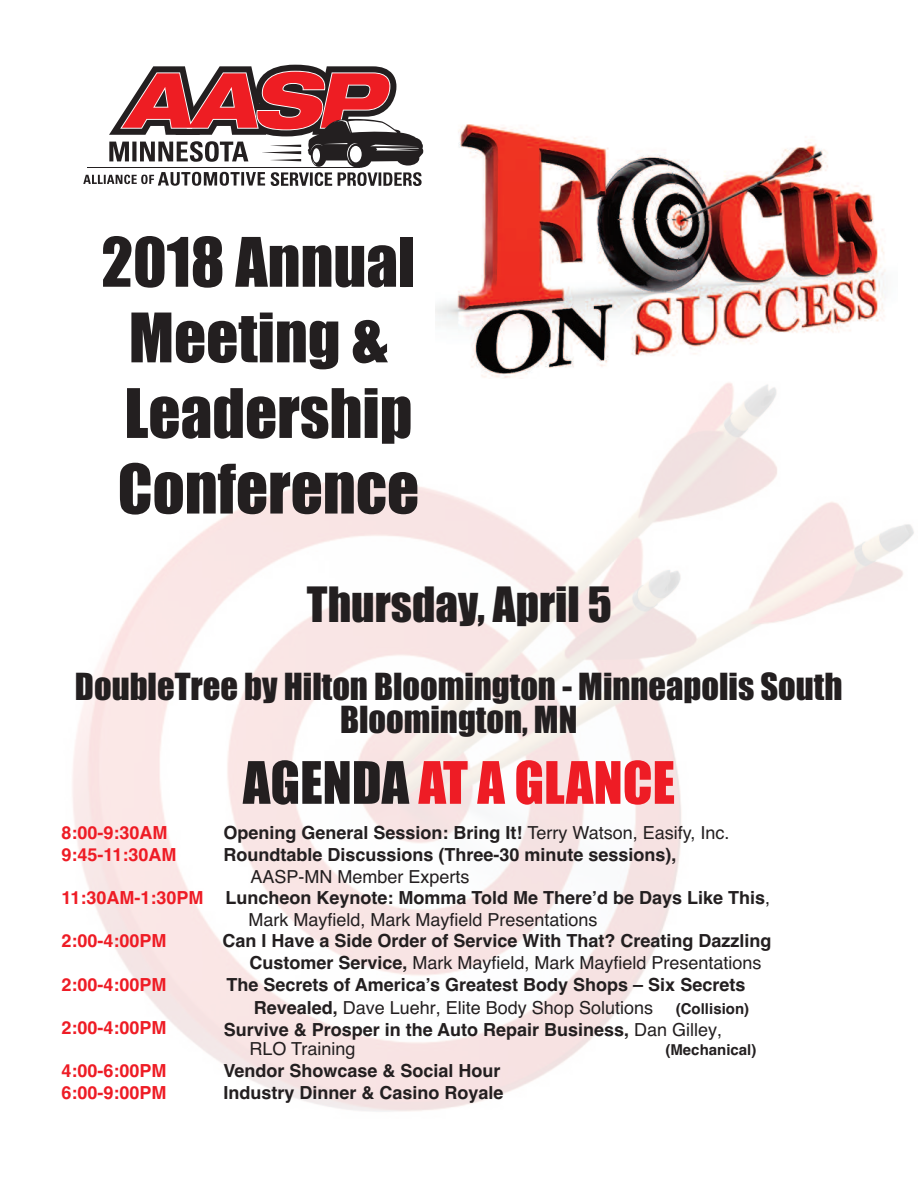
<style>
.page{position:relative;width:918px;height:1188px;background:#fff}
.page>*{position:absolute;margin:0;border:0;box-sizing:border-box;transform-origin:0 0}
.t1{font:63px/75.6px "Impact";color:#231f20}
.t2{font:54px "Impact";color:#ee1c25}
.t3{font:45px "Impact";color:#231f20}
.t4{font:34.5px/33px "Impact";color:#231f20;text-align:center}
.t5{font:700 18px/21.6px "Helvetica";color:#231f20}
.t6{font:18px "Helvetica";color:#231f20}
.t7{font:700 18px "Helvetica";color:#ee1c25}
.t8{font:700 15px "Helvetica";color:#231f20}
.s1{color:#231f20}
.s2{font-weight:400}
.s3{color:#ee1c25}
.s4{font-weight:700}
</style>
<div class="page">
<img style="left:72px;top:306px;width:842px;height:806px">
<svg style="left:83px;top:65px;width:340px;height:121px"></svg>
<img style="left:436px;top:124px;width:462px;height:255px">
<h1 class="t1" style="left:101px;top:227px;width:319px">2018 Annual<br>Meeting &amp;<br>Leadership<br>Conference</h1>
<h3 class="t3" style="left:307px;top:581px;width:307px">Thursday, April 5</h3>
<h3 class="t4" style="left:75px;top:671px;width:769px">DoubleTree by Hilton Bloomington - Minneapolis South<br>Bloomington, MN</h3>
<h2 class="t2" style="left:243px;top:754px;width:434px"><span class="s1">AGENDA</span> AT A GLANCE</h2>
<p class="t7" style="left:62px;top:823px;width:108px">8:00-9:30AM</p>
<p class="t5" style="left:224px;top:822px;width:508px">Opening General Session: Bring It! <span class="s2">Terry Watson, Easify, Inc.</span></p>
<p class="t7" style="left:62px;top:844px;width:117px">9:45-11:30AM</p>
<p class="t5" style="left:224px;top:844px;width:455px">Roundtable Discussions (Three-30 minute sessions),</p>
<p class="t6" style="left:250px;top:866px;width:221px">AASP-MN Member Experts</p>
<p class="t5" style="left:62px;top:887px;width:710px"><span class="s3">11:30AM-1:30PM</span> Luncheon Keynote: Momma Told Me There’d be Days Like This<span class="s2">,</span></p>
<p class="t6" style="left:248px;top:909px;width:351px">Mark Mayfield, Mark Mayfield Presentations</p>
<p class="t7" style="left:62px;top:931px;width:107px">2:00-4:00PM</p>
<p class="t5" style="left:249px;top:930px;width:523px;text-indent:-27px">Can I Have a Side Order of Service With That? Creating Dazzling<br>Customer Service, <span class="s2">Mark Mayfield, Mark Mayfield Presentations</span></p>
<p class="t7" style="left:62px;top:974px;width:107px">2:00-4:00PM</p>
<p class="t5" style="left:226px;top:974px;width:520px">The Secrets of America’s Greatest Body Shops – Six Secrets</p>
<p class="t7" style="left:62px;top:1017px;width:107px">2:00-4:00PM</p>
<p class="t6" style="left:254px;top:997px;width:401px"><span class="s4">Revealed,</span> Dave Luehr, Elite Body Shop Solutions</p>
<p class="t8" style="left:676px;top:1000px;width:75px">(Collision)</p>
<p class="t5" style="left:249px;top:1019px;width:474px;line-height:19.8px;text-indent:-26px">Survive &amp; Prosper in the Auto Repair Business, <span class="s2">Dan Gilley,<br>RLO Training</span></p>
<p class="t8" style="left:666px;top:1041px;width:92px">(Mechanical)</p>
<p class="t7" style="left:62px;top:1060px;width:107px">4:00-6:00PM</p>
<p class="t5" style="left:224px;top:1060px;width:279px">Vendor Showcase &amp; Social Hour</p>
<p class="t7" style="left:62px;top:1082px;width:107px">6:00-9:00PM</p>
<p class="t5" style="left:224px;top:1082px;width:282px">Industry Dinner &amp; Casino Royale</p>
</div>
